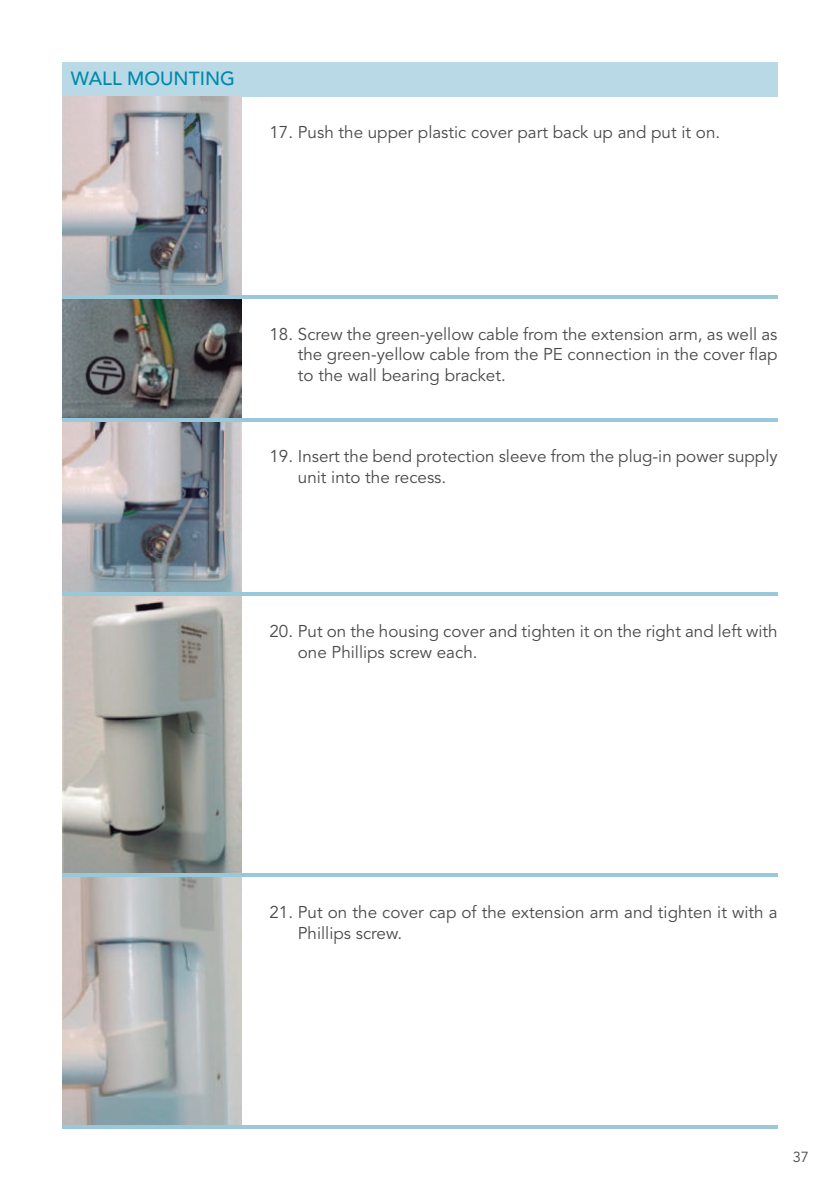
<style>
.page{position:relative;width:840px;height:1191px;background:#fff}
.page>*{position:absolute;margin:0;border:0;box-sizing:border-box;transform-origin:0 0}
.t1{font:500 19px "Avenir LT Std";color:#0089aa}
.t2{font:17px/20.4px "Avenir LT Std";color:#494a4b}
.t3{font:14.6px "Avenir LT Std";color:#494a4b}
</style>
<div class="page">
<div style="left:62px;top:62px;width:715px;height:35px;background:#b9d9e6"></div>
<img style="left:62px;top:877px;width:179px;height:248px">
<img style="left:62px;top:596px;width:179px;height:277px">
<img style="left:62px;top:421px;width:179px;height:171px">
<img style="left:62px;top:298px;width:179px;height:120px">
<img style="left:62px;top:97px;width:179px;height:198px">
<hr style="left:62px;top:592px;width:715px;height:4px;background:#98c8da">
<hr style="left:62px;top:418px;width:715px;height:3px;background:#98c8da">
<hr style="left:62px;top:295px;width:715px;height:3px;background:#98c8da">
<hr style="left:62px;top:1125px;width:715px;height:3px;background:#98c8da">
<hr style="left:62px;top:873px;width:715px;height:4px;background:#98c8da">
<p class="t1" style="left:71px;top:68px;width:165px">WALL MOUNTING</p>
<p class="t2" style="left:269px;top:122px;width:452px">17. Push the upper plastic cover part back up and put it on.</p>
<p class="t2" style="left:298px;top:324px;width:481px;text-align:justify;text-indent:-28px">18. Screw the green-yellow cable from the extension arm, as well as the green-yellow cable from the PE connection in the cover flap to the wall bearing bracket.</p>
<p class="t2" style="left:298px;top:447px;width:481px;text-indent:-28px">19. Insert the bend protection sleeve from the plug-in power supply unit into the recess.</p>
<p class="t2" style="left:298px;top:621px;width:481px;text-indent:-28px">20. Put on the housing cover and tighten it on the right and left with one Phillips screw each.</p>
<p class="t2" style="left:298px;top:902px;width:481px;text-indent:-28px">21. Put on the cover cap of the extension arm and tighten it with a<br>Phillips screw.</p>
<p class="t3" style="left:792px;top:1148px;width:18px">37</p>
</div>
